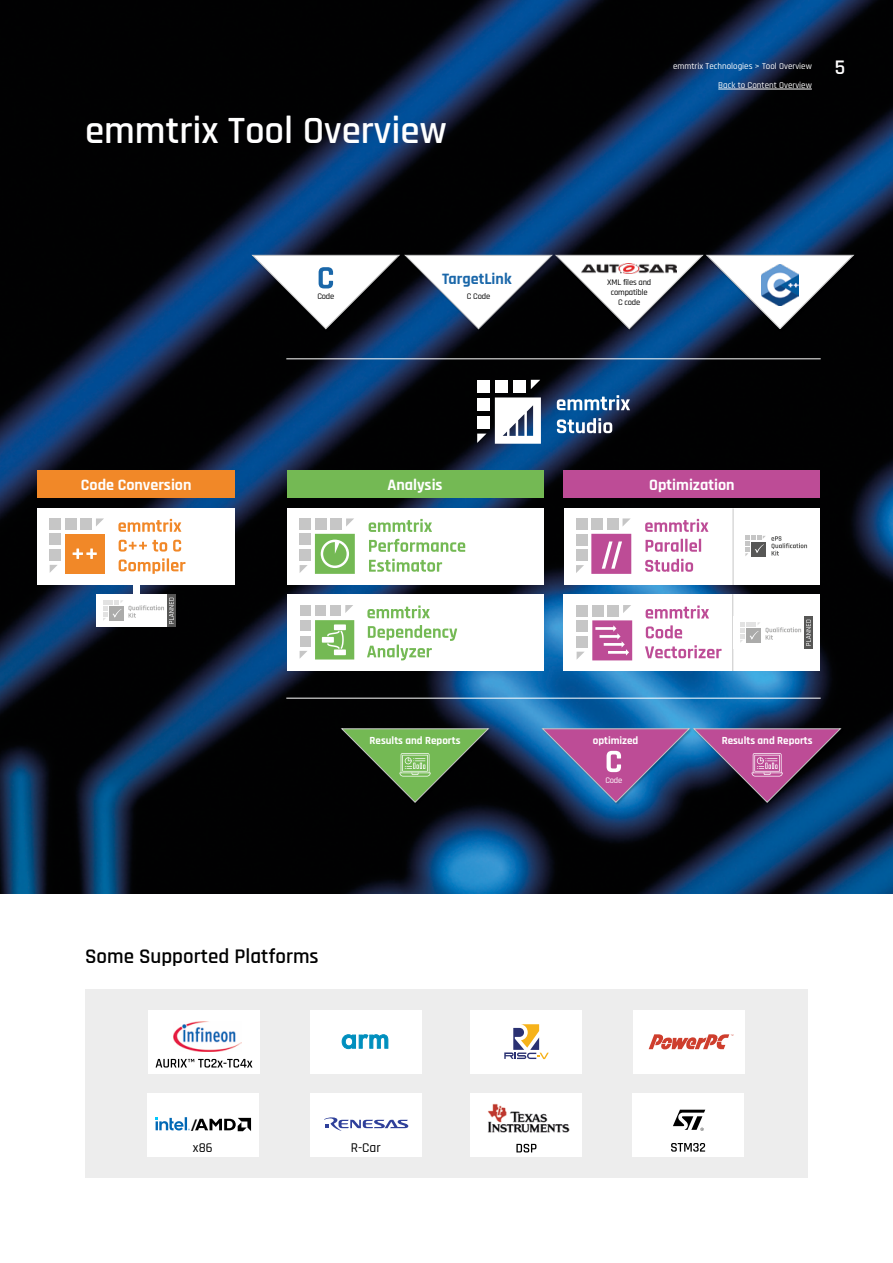
<style>
.page{position:relative;width:893px;height:1263px;background:#fff}
.page>*{position:absolute;margin:0;border:0;box-sizing:border-box;transform-origin:0 0}
.t1{font:600 39px "Rajdhani";color:#fff}
.t2{font:600 21px "Rajdhani";color:#000}
.t3{font:600 21px "Rajdhani";color:#fff}
.t4{font:600 18px "Rajdhani";color:#000}
.t5{font:700 16.05px "Rajdhani";color:#fff}
.t6{font:700 16.05px "Rajdhani";color:#1a67a9}
.t7{font:500 13.5px "Rajdhani";color:#000}
.t8{font:700 10.95px "Rajdhani";color:#fff}
.t9{font:500 9px "Rajdhani";color:#fff}
.t10{font:500 8.55px/10.2px "Rajdhani";letter-spacing:-.02em;color:#000;text-align:center}
.t11{font:500 8.55px "Rajdhani";color:#fff}
</style>
<div class="page">
<img style="left:0;top:0;width:893px;height:893px">
<div style="left:85px;top:989px;width:723px;height:189px;background:#ededed"></div>
<div style="left:148px;top:1010px;width:112px;height:64px;background:#fff"></div>
<img style="left:173px;top:1021px;width:68px;height:30px">
<svg style="left:156px;top:1059px;width:96px;height:8px"></svg>
<div style="left:471px;top:1093px;width:111px;height:63px;background:#fff"></div>
<svg style="left:516px;top:1144px;width:20px;height:8px"></svg>
<img style="left:488px;top:1103px;width:82px;height:30px">
<div style="left:147px;top:1093px;width:112px;height:63px;background:#fff"></div>
<div style="left:633px;top:1010px;width:112px;height:64px;background:#fff"></div>
<svg style="left:649px;top:1034px;width:84px;height:15px"></svg>
<div style="left:632px;top:1093px;width:112px;height:63px;background:#fff"></div>
<svg style="left:671px;top:1143px;width:34px;height:8px"></svg>
<svg style="left:673px;top:1109px;width:33px;height:22px"></svg>
<div style="left:310px;top:1010px;width:111px;height:64px;background:#fff"></div>
<svg style="left:342px;top:1034px;width:46px;height:15px"></svg>
<div style="left:310px;top:1093px;width:112px;height:63px;background:#fff"></div>
<div style="left:471px;top:1010px;width:111px;height:64px;background:#fff"></div>
<svg style="left:504px;top:1024px;width:44px;height:35px"></svg>
<div style="left:252px;top:255px;width:151px;height:77px;background:#000;opacity:.3"></div>
<div style="left:555px;top:255px;width:151px;height:77px;background:#000;opacity:.3"></div>
<div style="left:404px;top:255px;width:151px;height:77px;background:#000;opacity:.3"></div>
<div style="left:287px;top:508px;width:256px;height:76px;background:#fff"></div>
<div style="left:300px;top:549px;width:11px;height:12px;background:#c6c6c6"></div>
<svg style="left:300px;top:565px;width:8px;height:8px"></svg>
<div style="left:300px;top:518px;width:11px;height:11px;background:#c6c6c6"></div>
<div style="left:315px;top:518px;width:11px;height:11px;background:#c6c6c6"></div>
<div style="left:331px;top:518px;width:11px;height:11px;background:#c6c6c6"></div>
<svg style="left:346px;top:518px;width:8px;height:8px"></svg>
<div style="left:300px;top:534px;width:11px;height:11px;background:#c6c6c6"></div>
<svg style="left:369px;top:559px;width:73px;height:13px"></svg>
<svg style="left:369px;top:539px;width:96px;height:13px"></svg>
<svg style="left:369px;top:519px;width:63px;height:13px"></svg>
<svg style="left:315px;top:534px;width:40px;height:40px;background:#88c36d"></svg>
<div style="left:287px;top:595px;width:256px;height:76px;background:#fff"></div>
<div style="left:300px;top:636px;width:10px;height:10px;background:#c6c6c6"></div>
<svg style="left:300px;top:651px;width:7px;height:7px"></svg>
<div style="left:300px;top:605px;width:10px;height:11px;background:#c6c6c6"></div>
<div style="left:315px;top:605px;width:11px;height:11px;background:#c6c6c6"></div>
<div style="left:330px;top:605px;width:11px;height:11px;background:#c6c6c6"></div>
<svg style="left:345px;top:605px;width:8px;height:8px"></svg>
<div style="left:300px;top:620px;width:10px;height:11px;background:#c6c6c6"></div>
<svg style="left:367px;top:625px;width:90px;height:35px"></svg>
<svg style="left:367px;top:605px;width:63px;height:13px"></svg>
<svg style="left:315px;top:620px;width:39px;height:39px;background:#8dc573"></svg>
<div style="left:38px;top:470px;width:197px;height:28px;background:#f18828"></div>
<div style="left:287px;top:470px;width:256px;height:28px;background:#74b954"></div>
<div style="left:564px;top:470px;width:256px;height:28px;background:#bd4c96"></div>
<div style="left:38px;top:508px;width:197px;height:76px;background:#fff"></div>
<div style="left:50px;top:549px;width:11px;height:11px;background:#c6c6c6"></div>
<svg style="left:50px;top:565px;width:7px;height:7px"></svg>
<div style="left:50px;top:518px;width:11px;height:11px;background:#c6c6c6"></div>
<div style="left:65px;top:518px;width:11px;height:11px;background:#c6c6c6"></div>
<div style="left:81px;top:518px;width:11px;height:11px;background:#c6c6c6"></div>
<svg style="left:96px;top:518px;width:8px;height:8px"></svg>
<div style="left:50px;top:534px;width:11px;height:11px;background:#c6c6c6"></div>
<svg style="left:118px;top:519px;width:63px;height:13px"></svg>
<svg style="left:119px;top:558px;width:66px;height:16px"></svg>
<svg style="left:119px;top:540px;width:62px;height:11px"></svg>
<div style="left:65px;top:534px;width:39px;height:40px;background:#f18828"></div>
<svg style="left:73px;top:548px;width:24px;height:11px"></svg>
<div style="left:706px;top:255px;width:151px;height:77px;background:#000;opacity:.3"></div>
<svg style="left:252px;top:255px;width:602px;height:74px"></svg>
<img style="left:762px;top:265px;width:36px;height:41px">
<div style="left:341px;top:728px;width:151px;height:77px;background:#000"></div>
<svg style="left:341px;top:728px;width:148px;height:75px"></svg>
<div style="left:542px;top:728px;width:151px;height:77px;background:#000;opacity:.3"></div>
<div style="left:693px;top:728px;width:151px;height:77px;background:#000;opacity:.3"></div>
<svg style="left:542px;top:728px;width:299px;height:75px;background:#674d82"></svg>
<div style="left:477px;top:416px;width:13px;height:12px;background:#fff"></div>
<svg style="left:477px;top:434px;width:9px;height:9px"></svg>
<div style="left:477px;top:380px;width:13px;height:13px;background:#fff"></div>
<div style="left:495px;top:380px;width:13px;height:13px;background:#fff"></div>
<div style="left:513px;top:380px;width:13px;height:13px;background:#fff"></div>
<svg style="left:531px;top:380px;width:9px;height:9px"></svg>
<div style="left:477px;top:398px;width:13px;height:12px;background:#fff"></div>
<svg style="left:495px;top:397px;width:46px;height:47px"></svg>
<svg style="left:557px;top:418px;width:55px;height:15px"></svg>
<svg style="left:557px;top:395px;width:73px;height:15px"></svg>
<div style="left:564px;top:508px;width:256px;height:76px;background:#fff"></div>
<hr style="left:733px;top:508px;width:1px;height:76px;background:#c6c6c6">
<svg style="left:591px;top:534px;width:40px;height:40px;background:#c562a3"></svg>
<div style="left:576px;top:550px;width:11px;height:11px;background:#c6c6c6"></div>
<svg style="left:576px;top:565px;width:8px;height:8px"></svg>
<div style="left:576px;top:518px;width:11px;height:11px;background:#c6c6c6"></div>
<div style="left:591px;top:518px;width:12px;height:11px;background:#c6c6c6"></div>
<div style="left:607px;top:518px;width:11px;height:11px;background:#c6c6c6"></div>
<svg style="left:623px;top:518px;width:8px;height:8px"></svg>
<div style="left:576px;top:534px;width:11px;height:11px;background:#c6c6c6"></div>
<svg style="left:645px;top:559px;width:48px;height:13px"></svg>
<svg style="left:645px;top:539px;width:56px;height:13px"></svg>
<svg style="left:645px;top:519px;width:63px;height:13px"></svg>
<div style="left:751px;top:542px;width:15px;height:15px;background:#575756"></div>
<svg style="left:745px;top:536px;width:62px;height:20px"></svg>
<div style="left:564px;top:595px;width:256px;height:76px;background:#fff"></div>
<hr style="left:732px;top:595px;width:1px;height:76px;background:#c6c6c6">
<div style="left:577px;top:636px;width:11px;height:11px;background:#c6c6c6"></div>
<svg style="left:577px;top:652px;width:7px;height:7px"></svg>
<div style="left:577px;top:605px;width:11px;height:11px;background:#c6c6c6"></div>
<div style="left:592px;top:605px;width:11px;height:11px;background:#c6c6c6"></div>
<div style="left:608px;top:605px;width:11px;height:11px;background:#c6c6c6"></div>
<svg style="left:623px;top:605px;width:8px;height:8px"></svg>
<div style="left:577px;top:620px;width:11px;height:12px;background:#c6c6c6"></div>
<svg style="left:645px;top:645px;width:77px;height:13px"></svg>
<svg style="left:646px;top:625px;width:36px;height:13px"></svg>
<svg style="left:646px;top:605px;width:63px;height:13px"></svg>
<svg style="left:592px;top:620px;width:40px;height:40px;background:#c769a7"></svg>
<div style="left:804px;top:617px;width:9px;height:32px;background:#575756"></div>
<svg style="left:740px;top:620px;width:71px;height:26px"></svg>
<div style="left:133px;top:575px;width:7px;height:24px;background:#fff"></div>
<div style="left:97px;top:595px;width:79px;height:32px;background:#fff"></div>
<div style="left:167px;top:595px;width:9px;height:32px;background:#575756"></div>
<svg style="left:103px;top:598px;width:71px;height:26px"></svg>
<hr style="left:286px;top:358px;width:535px;height:1px;background:#fff">
<hr style="left:286px;top:698px;width:535px;height:1px;background:#fff">
<svg style="left:156px;top:1117px;width:95px;height:14px"></svg>
<svg style="left:324px;top:1117px;width:84px;height:14px"></svg>
<hr style="left:718px;top:89px;width:94px;height:1px;background:#fff">
<h1 class="t1" style="left:85px;top:107px;width:363px">emmtrix Tool Overview</h1>
<p class="t10" style="left:317px;top:292px;width:18px">Code</p>
<h3 class="t6" style="left:442px;top:269px;width:71px">TargetLink</h3>
<p class="t10" style="left:467px;top:292px;width:25px">C Code</p>
<p class="t9" style="left:673px;top:61px;width:140px">emmtrix Technologies &gt; Tool Overview</p>
<h2 class="t3" style="left:835px;top:55px;width:12px">5</h2>
<p class="t9" style="left:718px;top:80px;width:95px">Back to Content Overview</p>
<p class="t10" style="left:607px;top:277px;width:46px">XML files and compatible<br>C code</p>
<h3 class="t5" style="left:81px;top:475px;width:112px">Code Conversion</h3>
<h3 class="t5" style="left:387px;top:475px;width:57px">Analysis</h3>
<h3 class="t5" style="left:649px;top:475px;width:87px">Optimization</h3>
<p class="t8" style="left:370px;top:733px;width:92px">Results and Reports</p>
<h2 class="t2" style="left:85px;top:943px;width:235px">Some Supported Platforms</h2>
<h3 class="t4" style="left:190px;top:1114px;width:9px">/</h3>
<h3 class="t7" style="left:193px;top:1139px;width:21px">x86</h3>
<h3 class="t7" style="left:351px;top:1140px;width:31px">R-Car</h3>
<p class="t8" style="left:593px;top:733px;width:47px">optimized</p>
<p class="t8" style="left:722px;top:733px;width:92px">Results and Reports</p>
<p class="t11" style="left:605px;top:775px;width:18px">Code</p>
</div>
